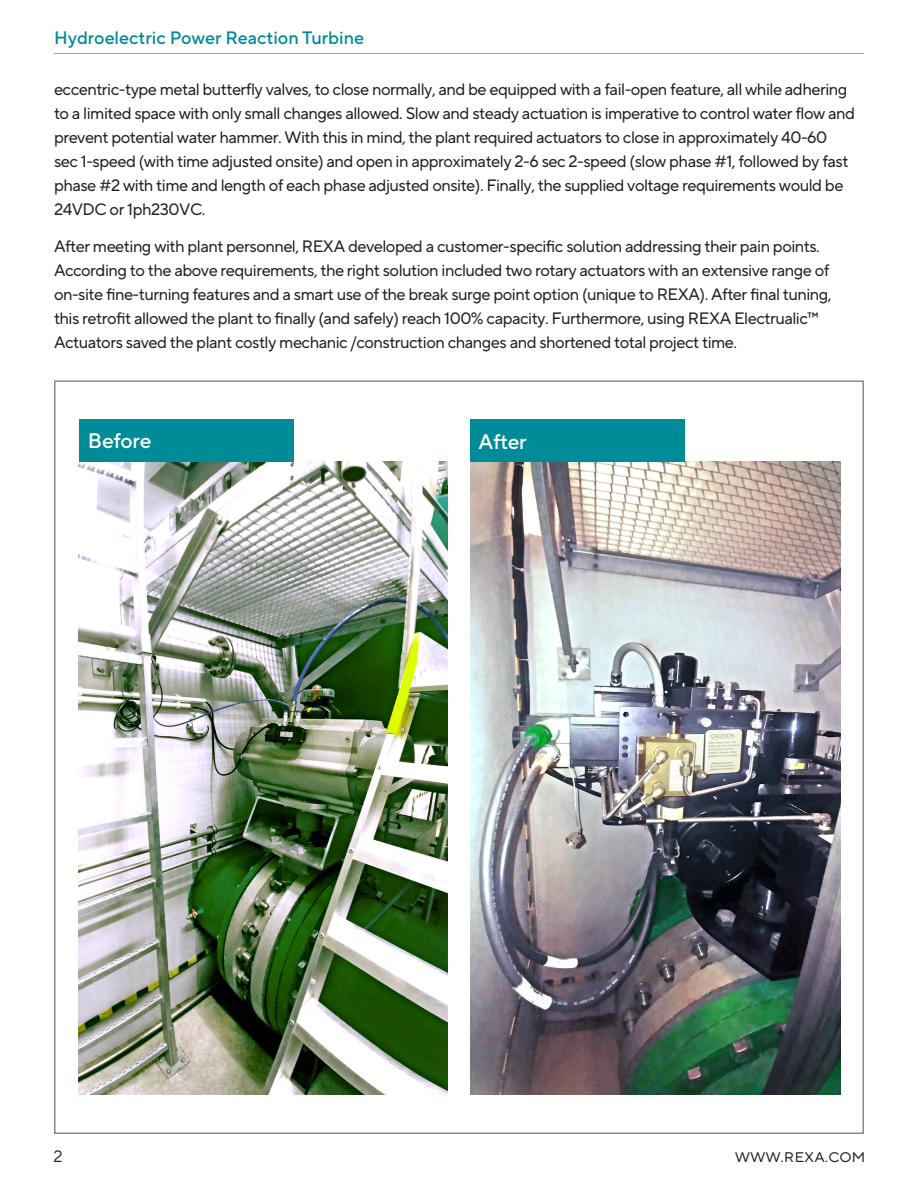
<style>
.page{position:relative;width:918px;height:1188px;background:#fff}
.page>*{position:absolute;margin:0;border:0;box-sizing:border-box;transform-origin:0 0}
.t1{font:500 21px "TT Norms Pro";letter-spacing:-.01em;color:#fff}
.t2{font:500 18px "TT Norms Pro";color:#008b98}
.t3{font:16.5px/24px "TT Norms Pro";letter-spacing:-.03em;color:#231f20}
.t4{font:16.5px "TT Norms Pro";color:#231f20}
</style>
<div class="page">
<img style="left:471px;top:462px;width:369px;height:632px">
<img style="left:79px;top:462px;width:369px;height:632px">
<div style="left:79px;top:419px;width:214px;height:43px;background:#008b98"></div>
<div style="left:471px;top:419px;width:214px;height:43px;background:#008b98"></div>
<hr style="left:54px;top:53px;width:810px;height:1px;background:#f58a43">
<p class="t2" style="left:54px;top:25px;width:312px">Hydroelectric Power Reaction Turbine</p>
<p class="t3" style="left:54px;top:77px;width:803px">eccentric-type metal butterfly valves, to close normally, and be equipped with a fail-open feature, all while adhering to a limited space with only small changes allowed. Slow and steady actuation is imperative to control water flow and prevent potential water hammer. With this in mind, the plant required actuators to close in approximately 40-60 sec 1-speed (with time adjusted onsite) and open in approximately 2-6 sec 2-speed (slow phase #1, followed by fast phase #2 with time and length of each phase adjusted onsite). Finally, the supplied voltage requirements would be 24VDC or 1ph230VC.</p>
<p class="t3" style="left:54px;top:234px;width:779px">After meeting with plant personnel, REXA developed a customer-specific solution addressing their pain points.<br>According to the above requirements, the right solution included two rotary actuators with an extensive range of on-site fine-turning features and a smart use of the break surge point option (unique to REXA). After final tuning, this retrofit allowed the plant to finally (and safely) reach 100% capacity. Furthermore, using REXA Electrualic™ Actuators saved the plant costly mechanic /construction changes and shortened total project time.</p>
<p class="t1" style="left:88px;top:426px;width:65px">Before</p>
<p class="t1" style="left:479px;top:426px;width:50px">After</p>
<p class="t4" style="left:54px;top:1144px;width:11px">2</p>
<p class="t4" style="left:735px;top:1145px;width:132px">www.rexa.com</p>
</div>
